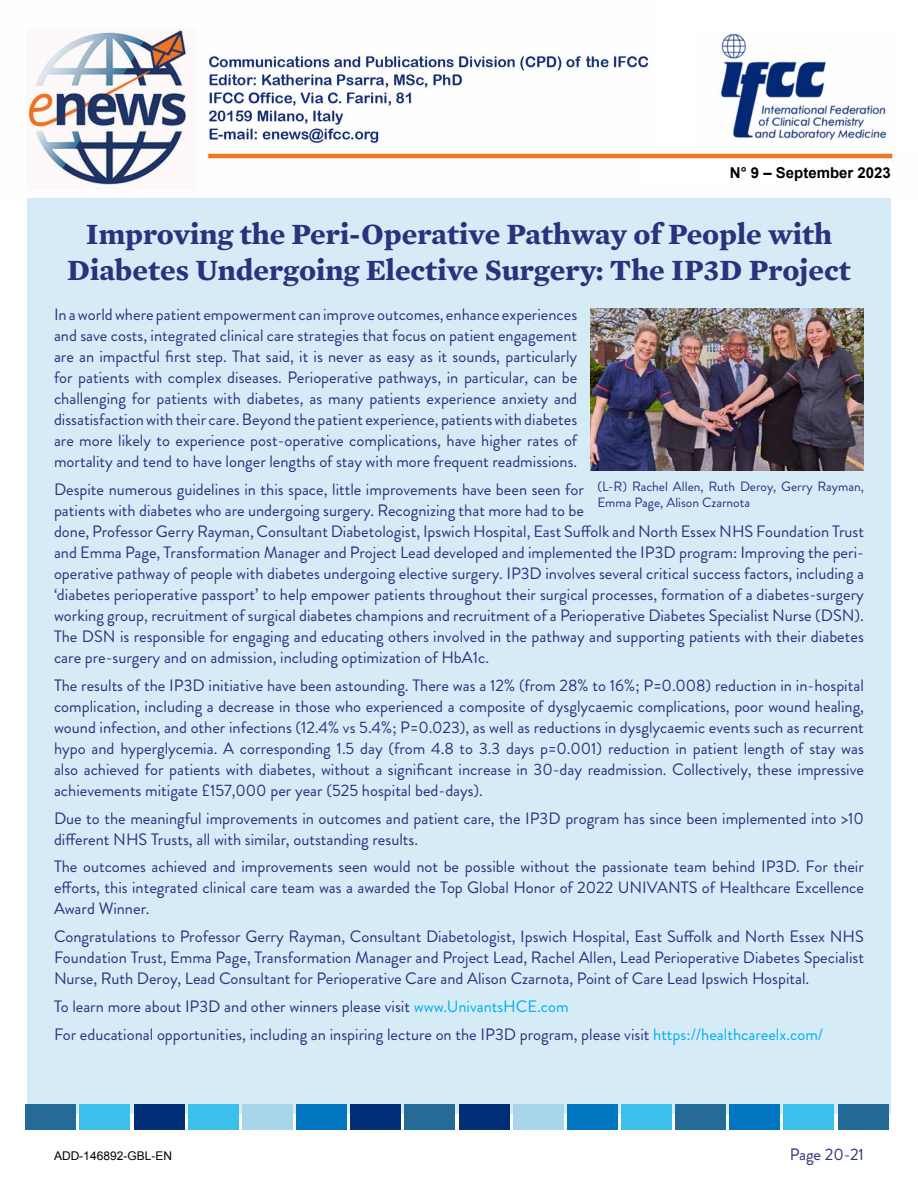
<style>
.page{position:relative;width:918px;height:1188px;background:#fff}
.page>*{position:absolute;margin:0;border:0;box-sizing:border-box;transform-origin:0 0}
.IFCC_Article_Title{font:700 30px "Mercury Text G1";color:#2a327d}
.IFCC_article_body_copy{font:16.5px/21px "Brandon Grotesque";color:#2a327d;text-align:justify}
.t1{font:700 15px "Arial";color:#000}
.IFCC_article_body_copy-2{font:13.5px/16.2px "Brandon Grotesque";color:#2a327d}
.t2{font:12px "Arial";color:#000}
.s1{color:#00aeef}
</style>
<div class="page">
<div style="left:27px;top:199px;width:864px;height:915px;background:#d5ebf6"></div>
<img style="left:28px;top:29px;width:865px;height:156px">
<div style="left:643px;top:161px;width:248px;height:24px;background:#fff"></div>
<div style="left:653px;top:1px;width:265px;height:147px;background:#fff"></div>
<img style="left:720px;top:33px;width:167px;height:109px">
<div style="left:26px;top:1104px;width:50px;height:26px;background:#246b97"></div>
<div style="left:835px;top:1104px;width:53px;height:26px;background:#246a97"></div>
<div style="left:567px;top:1104px;width:51px;height:25px;background:#0076c1"></div>
<div style="left:621px;top:1104px;width:51px;height:25px;background:#3bc0eb"></div>
<div style="left:513px;top:1104px;width:50px;height:25px;background:#a8d5ea"></div>
<div style="left:459px;top:1104px;width:50px;height:25px;background:#002f78"></div>
<div style="left:403px;top:1104px;width:52px;height:27px;background:#246b97"></div>
<div style="left:296px;top:1104px;width:51px;height:25px;background:#0076c1"></div>
<div style="left:188px;top:1104px;width:51px;height:25px;background:#3bc0eb"></div>
<div style="left:242px;top:1104px;width:51px;height:25px;background:#a8d5ea"></div>
<div style="left:350px;top:1104px;width:51px;height:25px;background:#002f78"></div>
<div style="left:784px;top:1104px;width:50px;height:25px;background:#3bc0eb"></div>
<div style="left:80px;top:1104px;width:50px;height:25px;background:#3bc0eb"></div>
<div style="left:134px;top:1104px;width:50px;height:25px;background:#002f78"></div>
<div style="left:730px;top:1104px;width:50px;height:25px;background:#0076c1"></div>
<div style="left:673px;top:1104px;width:54px;height:26px;background:#246b97"></div>
<img style="left:591px;top:309px;width:273px;height:162px">
<p class="t1" style="left:730px;top:163px;width:163px">N° 9 – September 2023</p>
<p class="IFCC_Article_Title" style="left:86px;top:215px;width:748px">Improving the Peri-Operative Pathway of People with</p>
<p class="IFCC_Article_Title" style="left:67px;top:251px;width:785px">Diabetes Undergoing Elective Surgery: The IP3D Project</p>
<p class="IFCC_article_body_copy" style="left:54px;top:305px;width:525px">In a world where patient empowerment can improve outcomes, enhance experiences and save costs, integrated clinical care strategies that focus on patient engagement are an impactful first step. That said, it is never as easy as it sounds, particularly for patients with complex diseases. Perioperative pathways, in particular, can be challenging for patients with diabetes, as many patients experience anxiety and dissatisfaction with their care. Beyond the patient experience, patients with diabetes are more likely to experience post-operative complications, have higher rates of mortality and tend to have longer lengths of stay with more frequent readmissions.</p>
<p class="IFCC_article_body_copy" style="left:54px;top:479px;width:812px;text-align:left">Despite numerous guidelines in this space, little improvements have been seen for<br>patients with diabetes who are undergoing surgery. Recognizing that more had to be<br>done, Professor Gerry Rayman, Consultant Diabetologist, Ipswich Hospital, East Suffolk and North Essex NHS Foundation Trust and Emma Page, Transformation Manager and Project Lead developed and implemented the IP3D program: Improving the peri&shy;operative pathway of people with diabetes undergoing elective surgery. IP3D involves several critical success factors, including a ‘diabetes perioperative passport’ to help empower patients throughout their surgical processes, formation of a diabetes-surgery working group, recruitment of surgical diabetes champions and recruitment of a Perioperative Diabetes Specialist Nurse (DSN).<br>The DSN is responsible for engaging and educating others involved in the pathway and supporting patients with their diabetes care pre-surgery and on admission, including optimization of HbA1c.</p>
<p class="IFCC_article_body_copy" style="left:54px;top:675px;width:812px">The results of the IP3D initiative have been astounding. There was a 12% (from 28% to 16%; P=0.008) reduction in in-hospital complication, including a decrease in those who experienced a composite of dysglycaemic complications, poor wound healing, wound infection, and other infections (12.4% vs 5.4%; P=0.023), as well as reductions in dysglycaemic events such as recurrent hypo and hyperglycemia. A corresponding 1.5 day (from 4.8 to 3.3 days p=0.001) reduction in patient length of stay was also achieved for patients with diabetes, without a significant increase in 30-day readmission. Collectively, these impressive achievements mitigate £157,000 per year (525 hospital bed-days).</p>
<p class="IFCC_article_body_copy" style="left:54px;top:808px;width:812px">Due to the meaningful improvements in outcomes and patient care, the IP3D program has since been implemented into &gt;10 different NHS Trusts, all with similar, outstanding results.</p>
<p class="IFCC_article_body_copy" style="left:54px;top:857px;width:812px">The outcomes achieved and improvements seen would not be possible without the passionate team behind IP3D. For their efforts, this integrated clinical care team was a awarded the Top Global Honor of 2022 UNIVANTS of Healthcare Excellence Award Winner.</p>
<p class="IFCC_article_body_copy" style="left:54px;top:926px;width:812px">Congratulations to Professor Gerry Rayman, Consultant Diabetologist, Ipswich Hospital, East Suffolk and North Essex NHS Foundation Trust, Emma Page, Transformation Manager and Project Lead, Rachel Allen, Lead Perioperative Diabetes Specialist Nurse, Ruth Deroy, Lead Consultant for Perioperative Care and Alison Czarnota, Point of Care Lead Ipswich Hospital.</p>
<p class="IFCC_article_body_copy" style="left:54px;top:996px;width:516px">To learn more about IP3D and other winners please visit <span class="s1">www.UnivantsHCE.com</span></p>
<p class="IFCC_article_body_copy" style="left:54px;top:1024px;width:771px">For educational opportunities, including an inspiring lecture on the IP3D program, please visit <span class="s1">https://healthcareelx.com/</span></p>
<p class="IFCC_article_body_copy-2" style="left:598px;top:478px;width:268px">(L-R) Rachel Allen, Ruth Deroy, Gerry Rayman,<br>Emma Page, Alison Czarnota</p>
<p class="t2" style="left:54px;top:1148px;width:120px">ADD-146892-GBL-EN</p>
<p class="IFCC_article_body_copy" style="left:790px;top:1144px;width:76px">Page 20-21</p>
</div>
